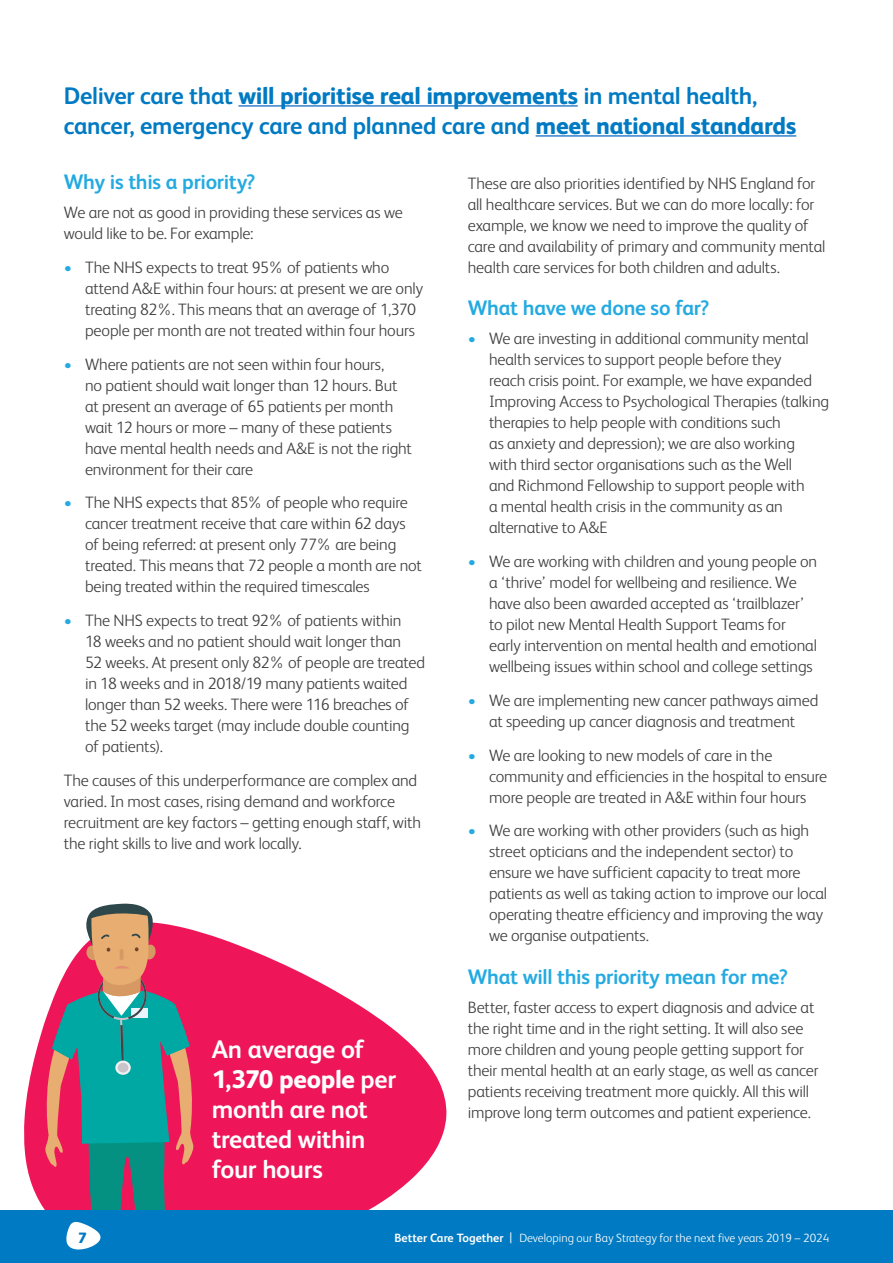
<style>
.page{position:relative;width:893px;height:1263px;background:#fff}
.page>*{position:absolute;margin:0;border:0;box-sizing:border-box;transform-origin:0 0}
.bullets{font:700 25.5px/30px "FS Albert";letter-spacing:-.015em;color:#fff}
.heading_1{font:700 24px/30px "FS Albert";letter-spacing:-.015em;color:#007ac2}
.sub_heading{font:700 21px "FS Albert";letter-spacing:-.015em;color:#24aae1}
.body{font:700 21px "FS Albert";letter-spacing:-.01em;color:#24aae1}
.body-2{font:300 16.5px/21px "FS Albert";letter-spacing:-.01em;color:#3e3e3f}
.body-3{font:800 15px "FS Albert";color:#007ac2}
.t1{font:300 12px "FS Albert";color:#fff}
.t2{font:700 12px "FS Albert";color:#fff}
.s1{font-weight:800}
.s2{color:#24aae1}
.s3{font-weight:300;font-size:15px}
</style>
<div class="page">
<hr style="left:238px;top:105px;width:340px;height:2px;background:#0563c1">
<hr style="left:536px;top:135px;width:260px;height:2px;background:#0563c1">
<svg style="left:24px;top:932px;width:423px;height:278px;fill:#ee1659"></svg>
<div style="left:0;top:1210px;width:893px;height:53px;background:#007ac2"></div>
<svg style="left:40px;top:903px;width:159px;height:347px"></svg>
<p class="heading_1" style="left:64px;top:80px;width:734px">Deliver care that <span class="s1">will prioritise real improvements</span> in mental health, cancer, emergency care and planned care and <span class="s1">meet national standards</span></p>
<p class="sub_heading" style="left:64px;top:169px;width:193px">Why is this a priority?</p>
<p class="body-2" style="left:64px;top:202px;width:341px">We are not as good in providing these services as we would like to be. For example:</p>
<p class="body-2" style="left:85px;top:257px;width:340px;text-indent:-21px"><span class="s2">•</span> The NHS expects to treat 95% of patients who attend A&amp;E within four hours: at present we are only treating 82%. This means that an average of 1,370 people per month are not treated within four hours</p>
<p class="body-2" style="left:85px;top:353px;width:328px;text-indent:-21px"><span class="s2">•</span> Where patients are not seen within four hours,<br>no patient should wait longer than 12 hours. But at present an average of 65 patients per month wait 12 hours or more – many of these patients have mental health needs and A&amp;E is not the right environment for their care</p>
<p class="body-2" style="left:85px;top:492px;width:338px;text-indent:-21px"><span class="s2">•</span> The NHS expects that 85% of people who require cancer treatment receive that care within 62 days of being referred: at present only 77% are being treated. This means that 72 people a month are not being treated within the required timescales</p>
<p class="body-2" style="left:85px;top:610px;width:342px;text-indent:-21px"><span class="s2">•</span> The NHS expects to treat 92% of patients within<br>18 weeks and no patient should wait longer than<br>52 weeks. At present only 82% of people are treated in 18 weeks and in 2018/19 many patients waited longer than 52 weeks. There were 116 breaches of the 52 weeks target (may include double counting of patients).</p>
<p class="body-2" style="left:64px;top:770px;width:359px">The causes of this underperformance are complex and varied. In most cases, rising demand and workforce recruitment are key factors – getting enough staff, with the right skills to live and work locally.</p>
<p class="body-2" style="left:468px;top:172px;width:359px">These are also priorities identified by NHS England for all healthcare services. But we can do more locally: for example, we know we need to improve the quality of care and availability of primary and community mental health care services for both children and adults.</p>
<p class="body" style="left:468px;top:295px;width:243px">What have we done so far?</p>
<p class="body-2" style="left:489px;top:328px;width:342px;text-indent:-21px"><span class="s2">•</span> We are investing in additional community mental health services to support people before they<br>reach crisis point. For example, we have expanded Improving Access to Psychological Therapies (talking therapies to help people with conditions such<br>as anxiety and depression); we are also working<br>with third sector organisations such as the Well<br>and Richmond Fellowship to support people with<br>a mental health crisis in the community as an alternative to A&amp;E</p>
<p class="body-2" style="left:489px;top:551px;width:330px;text-indent:-21px"><span class="s2">•</span> We are working with children and young people on a ‘thrive’ model for wellbeing and resilience. We have also been awarded accepted as ‘trailblazer’ to pilot new Mental Health Support Teams for early intervention on mental health and emotional wellbeing issues within school and college settings</p>
<p class="body-2" style="left:468px;top:690px;width:352px;text-align:center"><span class="s2">•</span> We are implementing new cancer pathways aimed at speeding up cancer diagnosis and treatment</p>
<p class="body-2" style="left:489px;top:744px;width:340px;text-indent:-21px"><span class="s2">•</span> We are looking to new models of care in the community and efficiencies in the hospital to ensure more people are treated in A&amp;E within four hours</p>
<p class="body-2" style="left:489px;top:820px;width:340px;text-indent:-21px"><span class="s2">•</span> We are working with other providers (such as high street opticians and the independent sector) to ensure we have sufficient capacity to treat more patients as well as taking action to improve our local operating theatre efficiency and improving the way we organise outpatients.</p>
<p class="sub_heading" style="left:468px;top:964px;width:322px">What will this priority mean for me?</p>
<p class="body-2" style="left:468px;top:997px;width:352px">Better, faster access to expert diagnosis and advice at the right time and in the right setting. It will also see more children and young people getting support for their mental health at an early stage, as well as cancer patients receiving treatment more quickly. All this will improve long term outcomes and patient experience.</p>
<p class="bullets" style="left:212px;top:1034px;width:186px">An average of<br><span class="s1">1,370 people</span> per month are not treated within four hours</p>
<p class="body-3" style="left:78px;top:1228px;width:10px">7</p>
<p class="t1" style="left:519px;top:1230px;width:311px">Developing our Bay Strategy for the next five years 2019 – 2024</p>
<p class="t2" style="left:394px;top:1230px;width:119px">Better Care Together <span class="s3">|</span></p>
</div>
